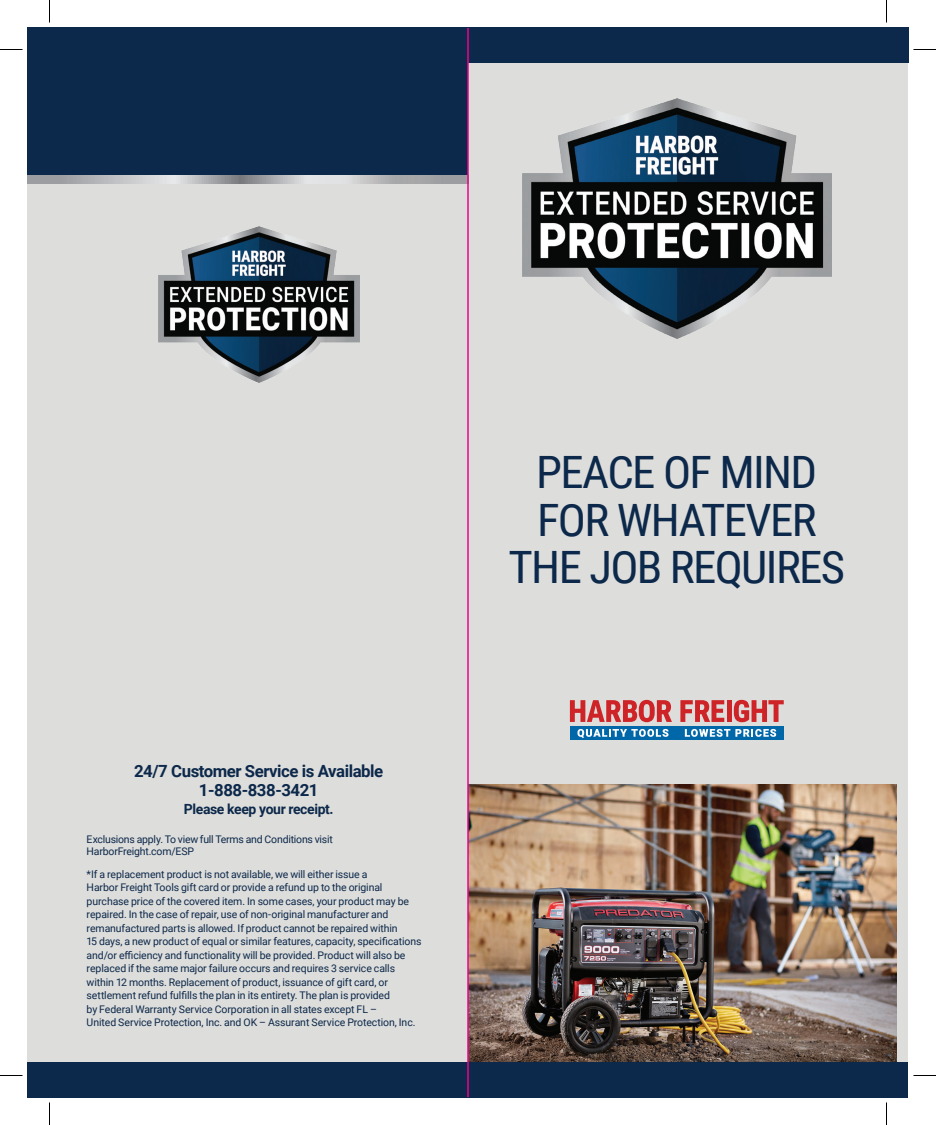
<style>
.page{position:relative;width:936px;height:1125px;background:#fff}
.page>*{position:absolute;margin:0;border:0;box-sizing:border-box;transform-origin:0 0}
.t1{font:44.55px/47.5px "Roboto Condensed";letter-spacing:-.035em;color:#0c284a;text-align:center;scale:1.05 1}
.t2{font:700 16.8px/18.1px "Roboto";letter-spacing:-.025em;color:#0c284a;text-align:center}
.t3{font:700 13.95px "Roboto";letter-spacing:-.025em;color:#0c284a}
.t4{font:10.5px/13.5px "Roboto";letter-spacing:-.01em;color:#0c284a}
</style>
<div class="page">
<div style="left:28px;top:51px;width:880px;height:1025px;background:#dddddb"></div>
<div style="left:28px;top:28px;width:440px;height:150px;background:#0c284a"></div>
<img style="left:522px;top:99px;width:310px;height:239px">
<img style="left:158px;top:227px;width:201px;height:156px">
<div style="left:570px;top:726px;width:214px;height:13px;background:#0068a9"></div>
<svg style="left:577px;top:729px;width:92px;height:9px"></svg>
<svg style="left:685px;top:729px;width:91px;height:8px"></svg>
<svg style="left:570px;top:700px;width:102px;height:22px"></svg>
<div style="left:727px;top:700px;width:5px;height:22px;background:#cf2427"></div>
<svg style="left:734px;top:700px;width:50px;height:22px"></svg>
<svg style="left:680px;top:700px;width:44px;height:22px"></svg>
<img style="left:469px;top:784px;width:427px;height:278px">
<div style="left:28px;top:1062px;width:880px;height:35px;background:#0c284a"></div>
<svg style="left:28px;top:175px;width:439px;height:9px"></svg>
<div style="left:468px;top:28px;width:440px;height:35px;background:#0c284a"></div>
<hr style="left:467px;top:28px;width:2px;height:1069px;background:#ed028c">
<svg style="left:0;top:49px;width:22px;height:1px"></svg>
<svg style="left:914px;top:49px;width:22px;height:1px"></svg>
<svg style="left:0;top:1075px;width:22px;height:1px"></svg>
<svg style="left:914px;top:1075px;width:22px;height:1px"></svg>
<svg style="left:49px;top:0;width:1px;height:22px"></svg>
<svg style="left:49px;top:1102px;width:1px;height:23px"></svg>
<svg style="left:886px;top:0;width:1px;height:22px"></svg>
<svg style="left:886px;top:1102px;width:1px;height:23px"></svg>
<h2 class="t2" style="left:134px;top:762px;width:251px">24/7 Customer Service is Available<br>1-888-838-3421</h2>
<h3 class="t3" style="left:184px;top:799px;width:151px">Please keep your receipt.</h3>
<p class="t4" style="left:87px;top:832px;width:248px;line-height:12px">Exclusions apply. To view full Terms and Conditions visit<br>HarborFreight.com/ESP</p>
<p class="t4" style="left:87px;top:867px;width:336px">*If a replacement product is not available, we will either issue a<br>Harbor Freight Tools gift card or provide a refund up to the original purchase price of the covered item. In some cases, your product may be repaired. In the case of repair, use of non-original manufacturer and remanufactured parts is allowed. If product cannot be repaired within<br>15 days, a new product of equal or similar features, capacity, specifications and/or efficiency and functionality will be provided. Product will also be replaced if the same major failure occurs and requires 3 service calls within 12 months. Replacement of product, issuance of gift card, or settlement refund fulfills the plan in its entirety. The plan is provided<br>by Federal Warranty Service Corporation in all states except FL –<br>United Service Protection, Inc. and OK – Assurant Service Protection, Inc.</p>
<h1 class="t1" style="left:509px;top:447px;width:322px">PEACE OF MIND<br>FOR WHATEVER<br>THE JOB REQUIRES</h1>
</div>
